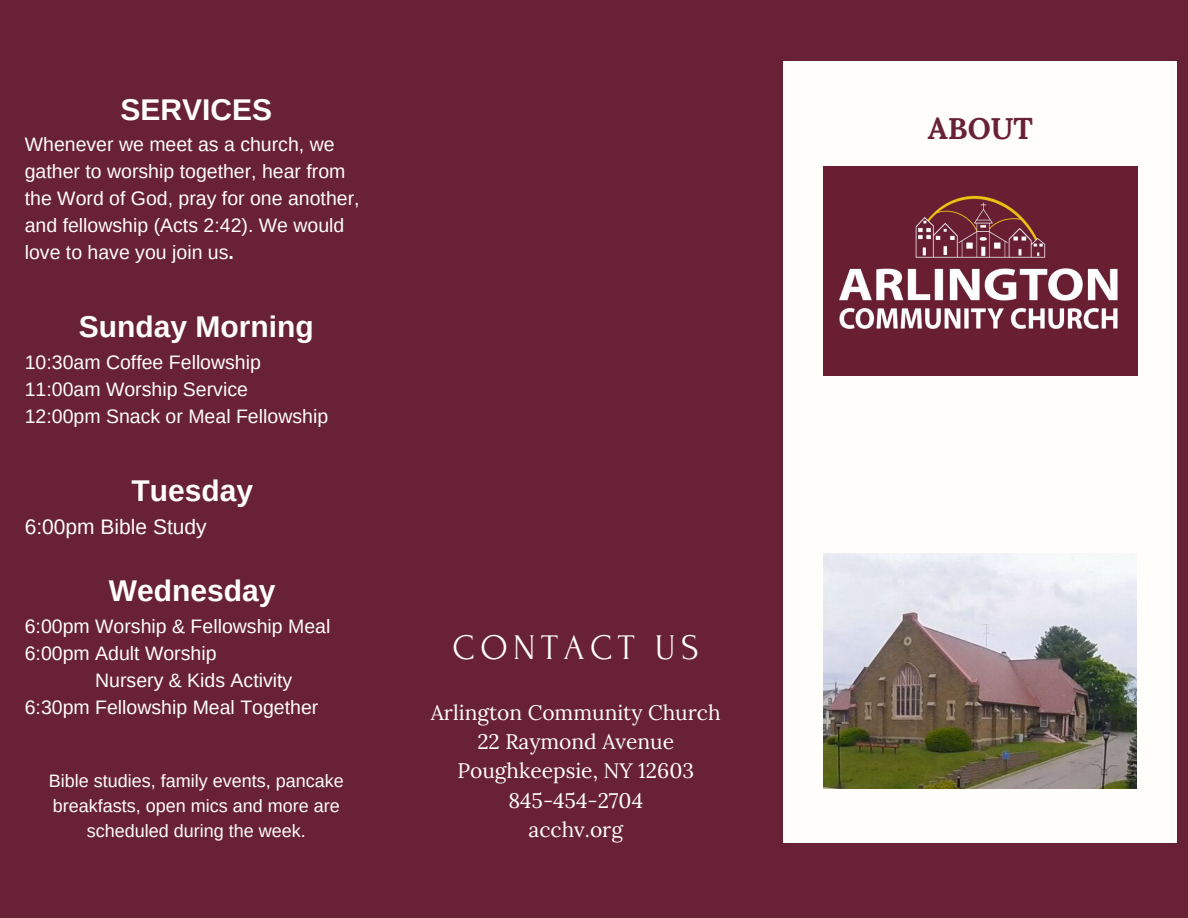
<style>
.page{position:relative;width:1188px;height:918px;background:#692135}
.page>*{position:absolute;margin:0;border:0;box-sizing:border-box;transform-origin:0 0}
.t1{font:36px "Forum";letter-spacing:.15em;color:#fffefb}
.t2{font:700 30px "Arimo";color:#fffefb}
.t3{font:700 30px "Lora";color:#692135}
.t4{font:21px/29.2px "Lora";color:#fffefb;text-align:center}
.t5{font:21px "Arimo";color:#fffefb}
.t6{font:19.5px/27px "Arimo";color:#fffefb}
.t7{font:18px/24.8px "Arimo";color:#fffefb;text-align:center}
.s1{font-weight:700}
</style>
<div class="page">
<div style="left:783px;top:61px;width:394px;height:782px;background:#fffefb"></div>
<img style="left:823px;top:167px;width:314px;height:209px">
<img style="left:823px;top:554px;width:313px;height:235px">
<h2 class="t2" style="left:121px;top:93px;width:153px">SERVICES</h2>
<p class="t6" style="left:25px;top:131px;width:336px">Whenever we meet as a church, we gather to worship together, hear from the Word of God, pray for one another, and fellowship (Acts 2:42). We would love to have you join us<span class="s1">.</span></p>
<h2 class="t2" style="left:79px;top:310px;width:236px">Sunday Morning</h2>
<p class="t6" style="left:25px;top:348px;width:305px">10:30am Coffee Fellowship<br>11:00am Worship Service<br>12:00pm Snack or Meal Fellowship</p>
<h2 class="t2" style="left:131px;top:474px;width:123px">Tuesday</h2>
<p class="t5" style="left:25px;top:515px;width:184px">6:00pm Bible Study</p>
<h2 class="t2" style="left:109px;top:574px;width:168px">Wednesday</h2>
<p class="t6" style="left:25px;top:613px;width:307px">6:00pm Worship &amp; Fellowship Meal</p>
<p class="t6" style="left:25px;top:640px;width:193px">6:00pm Adult Worship</p>
<p class="t6" style="left:95px;top:667px;width:199px">Nursery &amp; Kids Activity</p>
<p class="t6" style="left:25px;top:694px;width:295px">6:30pm Fellowship Meal Together</p>
<p class="t7" style="left:49px;top:768px;width:296px">Bible studies, family events, pancake breakfasts, open mics and more are scheduled during the week.</p>
<p class="t1" style="left:453px;top:628px;width:248px">CONTACT US</p>
<h2 class="t4" style="left:431px;top:698px;width:291px">Arlington Community Church<br>22 Raymond Avenue<br>Poughkeepsie, NY 12603<br>845-454-2704<br>acchv.org</h2>
<p class="t3" style="left:928px;top:109px;width:107px">ABOUT</p>
</div>
